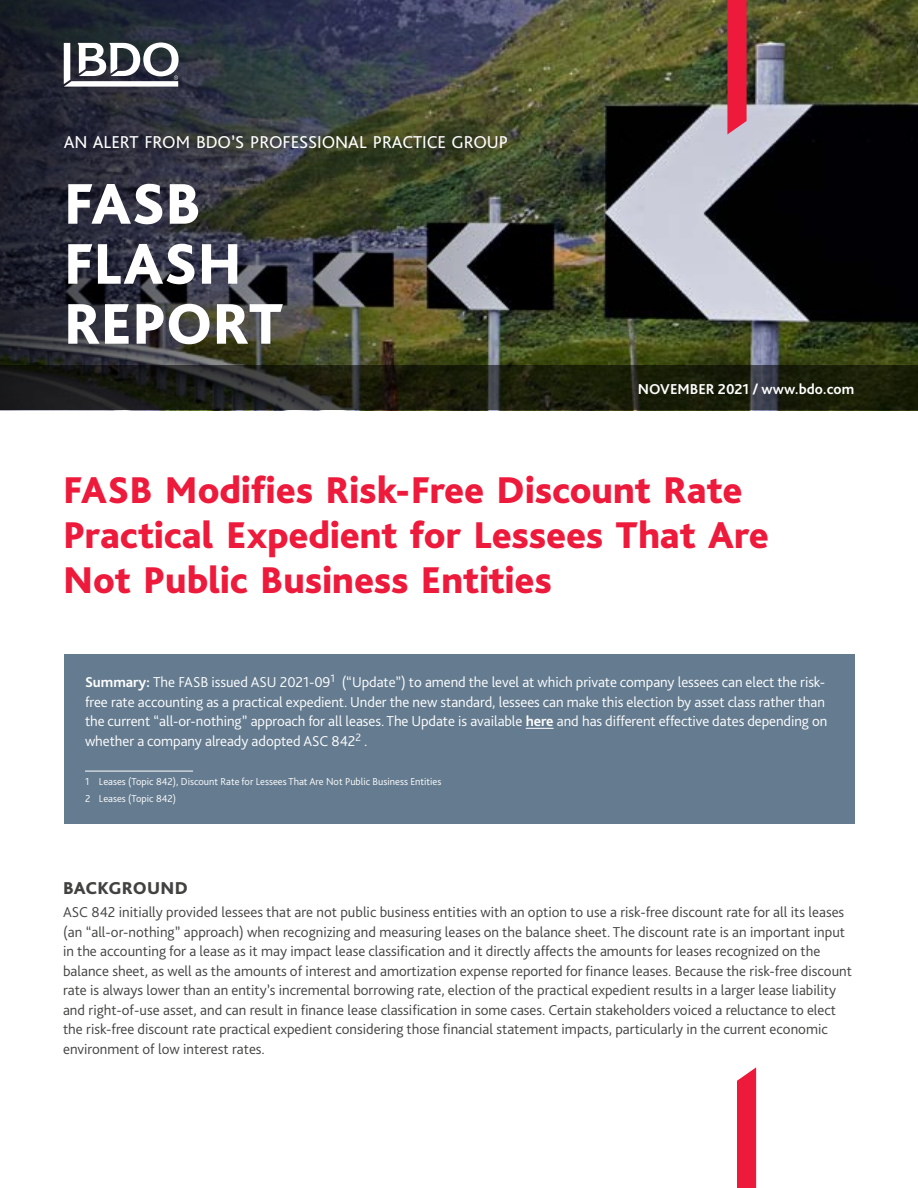
<style>
.page{position:relative;width:918px;height:1188px;background:#fff}
.page>*{position:absolute;margin:0;border:0;box-sizing:border-box;transform-origin:0 0}
.t1{font:800 60px/60px "Bliss Pro";color:#fff}
.t2{font:800 39px/45px "Bliss Pro";letter-spacing:-.005em;color:#ed1a3b}
.t3{font:18px "Bliss Pro";letter-spacing:-.005em;color:#fff}
.t4{font:800 18px "Bliss Pro";letter-spacing:.01em;color:#424241}
.t5{font:300 15px/19.5px "Bliss Pro";color:#424241}
.t6{font:300 15px/19.5px "Bliss Pro";letter-spacing:-.005em;color:#fff}
.t7{font:700 15px "Bliss Pro";color:#fff}
.t8{font:300 10.5px/17.7px "Bliss Pro";color:#fff}
.s1{font-weight:700}
</style>
<div class="page">
<img style="left:587px;top:0;width:331px;height:365px">
<img style="left:0;top:0;width:587px;height:365px">
<svg style="left:0;top:365px;width:918px;height:45px;background:#1d2013"></svg>
<svg style="left:727px;top:0;width:20px;height:134px;background:#e52542"></svg>
<div style="left:737px;top:1067px;width:19px;height:121px;background:#ed1a3b"></div>
<svg style="left:64px;top:43px;width:115px;height:43px"></svg>
<div style="left:64px;top:654px;width:790px;height:170px;background:#657c90"></div>
<svg style="left:526px;top:728px;width:28px;height:1px"></svg>
<hr style="left:85px;top:771px;width:108px;height:1px;background:#fff">
<p class="t3" style="left:64px;top:131px;width:446px">AN ALERT FROM BDO’S PROFESSIONAL PRACTICE GROUP</p>
<h1 class="t1" style="left:64px;top:172px;width:221px">FASB<br>FLASH<br>REPORT</h1>
<p class="t7" style="left:638px;top:380px;width:218px">NOVEMBER 2021 / www.bdo.com</p>
<h2 class="t2" style="left:63px;top:466px;width:707px">FASB Modifies Risk-Free Discount Rate<br>Practical Expedient for Lessees That Are<br>Not Public Business Entities</h2>
<p class="t6" style="left:85px;top:672px;width:744px"><span class="s1">Summary:</span> The FASB issued ASU 2021-09<sup>1</sup> (“Update”) to amend the level at which private company lessees can elect the risk&shy;free rate accounting as a practical expedient. Under the new standard, lessees can make this election by asset class rather than the current “all-or-nothing” approach for all leases. The Update is available <span class="s1">here</span> and has different effective dates depending on whether a company already adopted ASC 842<sup>2</sup> .</p>
<p class="t8" style="left:85px;top:772px;width:358px">1 Leases (Topic 842), Discount Rate for Lessees That Are Not Public Business Entities<br>2 Leases (Topic 842)</p>
<p class="t4" style="left:63px;top:876px;width:126px">BACKGROUND</p>
<p class="t5" style="left:63px;top:902px;width:791px">ASC 842 initially provided lessees that are not public business entities with an option to use a risk-free discount rate for all its leases (an “all-or-nothing” approach) when recognizing and measuring leases on the balance sheet. The discount rate is an important input in the accounting for a lease as it may impact lease classification and it directly affects the amounts for leases recognized on the balance sheet, as well as the amounts of interest and amortization expense reported for finance leases. Because the risk-free discount rate is always lower than an entity’s incremental borrowing rate, election of the practical expedient results in a larger lease liability and right-of-use asset, and can result in finance lease classification in some cases. Certain stakeholders voiced a reluctance to elect the risk-free discount rate practical expedient considering those financial statement impacts, particularly in the current economic environment of low interest rates.</p>
</div>
